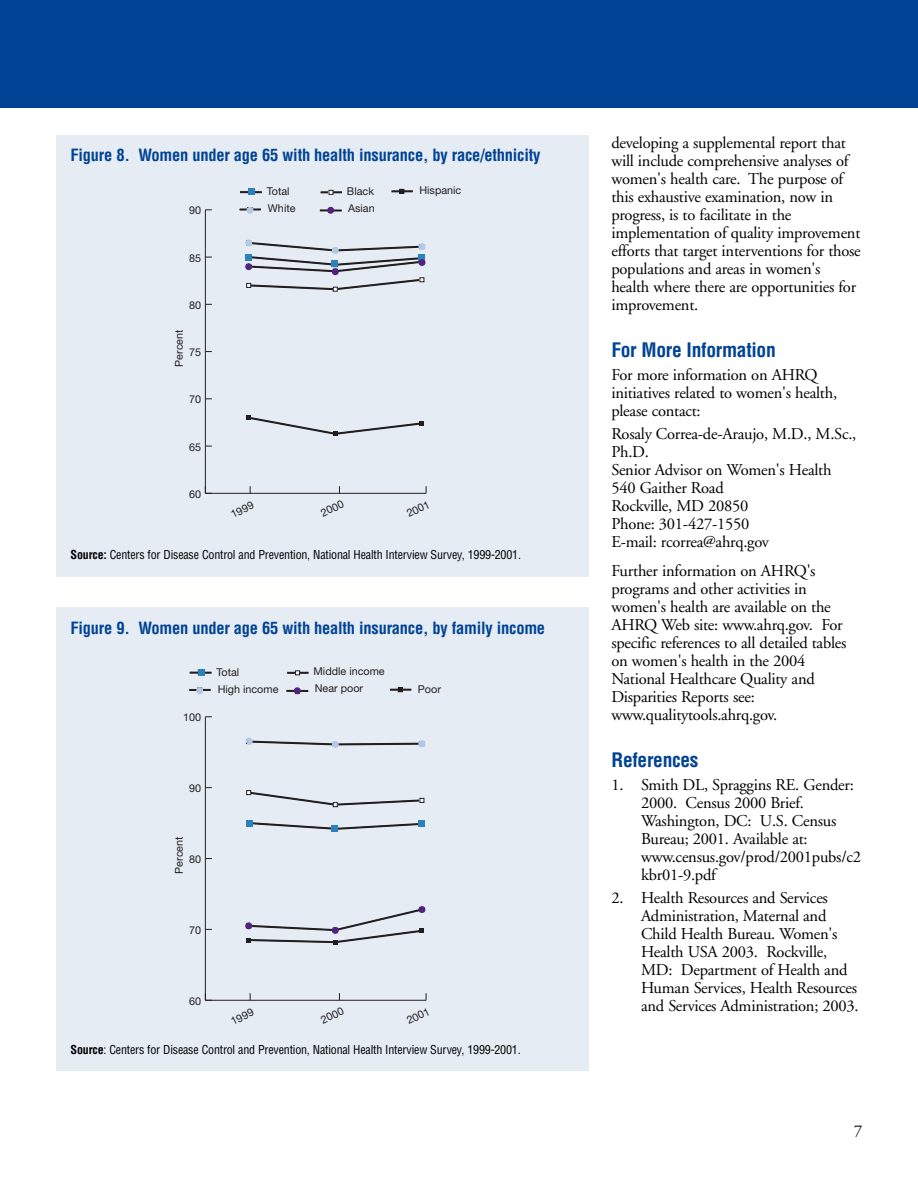
<style>
.page{position:relative;width:918px;height:1188px;background:#fff}
.page>*{position:absolute;margin:0;border:0;box-sizing:border-box;transform-origin:0 0}
.t1{font:700 condensed 19.5px "Helvetica";letter-spacing:-.015em;color:#004394}
.t2{font:16.5px/18px "Adobe Garamond";letter-spacing:-.015em;color:#000}
.t3{font:700 condensed 16.5px "Helvetica";letter-spacing:-.015em;color:#004394}
.t4{font:condensed 12px "Helvetica";letter-spacing:-.015em;color:#000}
.t5{font:10.8px/17px "Helvetica Neue";color:#231f20}
.s1{font-weight:700}
</style>
<div class="page">
<div style="left:0;top:0;width:918px;height:108px;background:#004394"></div>
<div style="left:57px;top:135px;width:532px;height:441px;background:#e6ecf4"></div>
<hr style="left:205px;top:493px;width:221px;height:1px;background:#231f20">
<hr style="left:205px;top:210px;width:1px;height:283px;background:#231f20">
<svg style="left:246px;top:415px;width:178px;height:21px"></svg>
<svg style="left:246px;top:242px;width:180px;height:50px"></svg>
<hr style="left:321px;top:191px;width:21px;height:2px;background:#231f20">
<svg style="left:329px;top:190px;width:4px;height:5px"></svg>
<div style="left:245px;top:254px;width:7px;height:7px;background:#2c81bb"></div>
<div style="left:331px;top:261px;width:7px;height:6px;background:#2c81bb"></div>
<div style="left:245px;top:263px;width:7px;height:7px;background:#52227f;border-radius:50%"></div>
<div style="left:418px;top:254px;width:7px;height:7px;background:#2c81bb"></div>
<div style="left:332px;top:268px;width:7px;height:7px;background:#52227f;border-radius:50%"></div>
<div style="left:419px;top:259px;width:6px;height:7px;background:#52227f;border-radius:50%"></div>
<hr style="left:320px;top:209px;width:22px;height:3px;background:#231f20">
<hr style="left:392px;top:190px;width:21px;height:2px;background:#231f20">
<svg style="left:400px;top:189px;width:4px;height:5px"></svg>
<div style="left:245px;top:239px;width:7px;height:7px;background:#b4c9e3;border-radius:50%"></div>
<div style="left:332px;top:247px;width:7px;height:7px;background:#b4c9e3;border-radius:50%"></div>
<div style="left:418px;top:243px;width:7px;height:7px;background:#b4c9e3;border-radius:50%"></div>
<hr style="left:240px;top:191px;width:22px;height:2px;background:#231f20">
<hr style="left:240px;top:208px;width:21px;height:3px;background:#231f20">
<div style="left:327px;top:207px;width:7px;height:7px;background:#52227f;border-radius:50%"></div>
<div style="left:248px;top:188px;width:7px;height:7px;background:#2c81bb"></div>
<div style="left:247px;top:207px;width:6px;height:7px;background:#b4c9e3;border-radius:50%"></div>
<div style="left:57px;top:608px;width:532px;height:463px;background:#e6ecf4"></div>
<hr style="left:205px;top:1000px;width:221px;height:1px;background:#231f20">
<hr style="left:205px;top:717px;width:1px;height:283px;background:#231f20">
<svg style="left:246px;top:909px;width:178px;height:35px"></svg>
<svg style="left:246px;top:790px;width:178px;height:17px"></svg>
<svg style="left:246px;top:740px;width:178px;height:7px"></svg>
<svg style="left:253px;top:822px;width:165px;height:8px"></svg>
<hr style="left:287px;top:672px;width:21px;height:2px;background:#231f20">
<svg style="left:295px;top:670px;width:5px;height:5px"></svg>
<div style="left:246px;top:820px;width:7px;height:7px;background:#2c81bb"></div>
<div style="left:331px;top:825px;width:7px;height:7px;background:#2c81bb"></div>
<div style="left:245px;top:922px;width:7px;height:7px;background:#52227f;border-radius:50%"></div>
<div style="left:418px;top:820px;width:7px;height:7px;background:#2c81bb"></div>
<div style="left:332px;top:927px;width:7px;height:7px;background:#52227f;border-radius:50%"></div>
<div style="left:418px;top:906px;width:7px;height:7px;background:#52227f;border-radius:50%"></div>
<hr style="left:286px;top:690px;width:22px;height:2px;background:#231f20">
<hr style="left:390px;top:689px;width:21px;height:2px;background:#231f20">
<div style="left:246px;top:738px;width:7px;height:6px;background:#b4c9e3;border-radius:50%"></div>
<div style="left:332px;top:741px;width:7px;height:7px;background:#b4c9e3;border-radius:50%"></div>
<div style="left:418px;top:740px;width:7px;height:7px;background:#b4c9e3;border-radius:50%"></div>
<hr style="left:190px;top:672px;width:21px;height:2px;background:#231f20">
<hr style="left:189px;top:689px;width:22px;height:2px;background:#231f20">
<div style="left:294px;top:687px;width:7px;height:7px;background:#52227f;border-radius:50%"></div>
<div style="left:198px;top:669px;width:6px;height:7px;background:#2c81bb"></div>
<div style="left:196px;top:687px;width:7px;height:7px;background:#b4c9e3;border-radius:50%"></div>
<p class="t3" style="left:71px;top:146px;width:471px">Figure 8. Women under age 65 with health insurance, by race/ethnicity</p>
<p class="t5" style="left:267px;top:184px;width:24px">Total</p>
<p class="t5" style="left:189px;top:203px;width:14px">90</p>
<p class="t5" style="left:268px;top:201px;width:29px">White</p>
<p class="t5" style="left:189px;top:250px;width:14px">85</p>
<p class="t5" style="left:189px;top:298px;width:14px">80</p>
<p class="t5" style="left:172px;top:367px;width:39px;rotate:-90deg">Percent</p>
<p class="t5" style="left:189px;top:345px;width:14px">75</p>
<p class="t5" style="left:189px;top:392px;width:14px">70</p>
<p class="t5" style="left:189px;top:439px;width:14px">65</p>
<p class="t5" style="left:347px;top:183px;width:29px">Black<br>Asian</p>
<p class="t5" style="left:419px;top:183px;width:44px">Hispanic</p>
<p class="t5" style="left:189px;top:487px;width:14px">60</p>
<p class="t5" style="left:228px;top:508px;width:26px;rotate:-26deg">1999</p>
<p class="t5" style="left:318px;top:507px;width:26px;rotate:-26deg">2000</p>
<p class="t5" style="left:404px;top:507px;width:25px;rotate:-26deg">2001</p>
<p class="t4" style="left:71px;top:548px;width:452px"><span class="s1">Source:</span> Centers for Disease Control and Prevention, National Health Interview Survey, 1999-2001.</p>
<p class="t3" style="left:71px;top:618px;width:476px">Figure 9. Women under age 65 with health insurance, by family income</p>
<p class="t5" style="left:183px;top:710px;width:20px">100</p>
<p class="t5" style="left:217px;top:665px;width:24px">Total</p>
<p class="t5" style="left:218px;top:681px;width:62px">High income</p>
<p class="t5" style="left:314px;top:664px;width:73px">Middle income<br>Near poor</p>
<p class="t5" style="left:418px;top:681px;width:24px">Poor</p>
<p class="t5" style="left:189px;top:781px;width:14px">90</p>
<p class="t5" style="left:172px;top:874px;width:39px;rotate:-90deg">Percent</p>
<p class="t5" style="left:189px;top:852px;width:14px">80</p>
<p class="t5" style="left:189px;top:923px;width:14px">70</p>
<p class="t5" style="left:189px;top:994px;width:14px">60</p>
<p class="t5" style="left:228px;top:1015px;width:26px;rotate:-26deg">1999</p>
<p class="t5" style="left:318px;top:1014px;width:26px;rotate:-26deg">2000</p>
<p class="t5" style="left:404px;top:1014px;width:25px;rotate:-26deg">2001</p>
<p class="t4" style="left:71px;top:1043px;width:452px"><span class="s1">Source</span>: Centers for Disease Control and Prevention, National Health Interview Survey, 1999-2001.</p>
<p class="t2" style="left:611px;top:136px;width:251px">developing a supplemental report that will include comprehensive analyses of women's health care. The purpose of this exhaustive examination, now in progress, is to facilitate in the implementation of quality improvement efforts that target interventions for those populations and areas in women's health where there are opportunities for improvement.</p>
<p class="t1" style="left:611px;top:339px;width:166px">For More Information</p>
<p class="t2" style="left:611px;top:367px;width:227px">For more information on AHRQ initiatives related to women's health, please contact:</p>
<p class="t2" style="left:611px;top:427px;width:247px">Rosaly Correa-de-Araujo, M.D., M.Sc.,<br>Ph.D.<br>Senior Advisor on Women's Health<br>540 Gaither Road<br>Rockville, MD 20850<br>Phone: 301-427-1550<br>E-mail: rcorrea@ahrq.gov</p>
<p class="t2" style="left:611px;top:563px;width:237px">Further information on AHRQ's programs and other activities in women's health are available on the<br>AHRQ Web site: www.ahrq.gov. For specific references to all detailed tables on women's health in the 2004<br>National Healthcare Quality and<br>Disparities Reports see: www.qualitytools.ahrq.gov.</p>
<p class="t1" style="left:611px;top:748px;width:89px">References</p>
<p class="t2" style="left:641px;top:777px;width:222px;text-indent:-30px">1. Smith DL, Spraggins RE. Gender:<br>2000. Census 2000 Brief.<br>Washington, DC: U.S. Census<br>Bureau; 2001. Available at: www.census.gov/prod/2001pubs/c2 kbr01-9.pdf</p>
<p class="t2" style="left:641px;top:891px;width:219px;text-indent:-30px">2. Health Resources and Services<br>Administration, Maternal and<br>Child Health Bureau. Women's<br>Health USA 2003. Rockville,<br>MD: Department of Health and<br>Human Services, Health Resources and Services Administration; 2003.</p>
<p class="t2" style="left:854px;top:1123px;width:10px">7</p>
</div>
